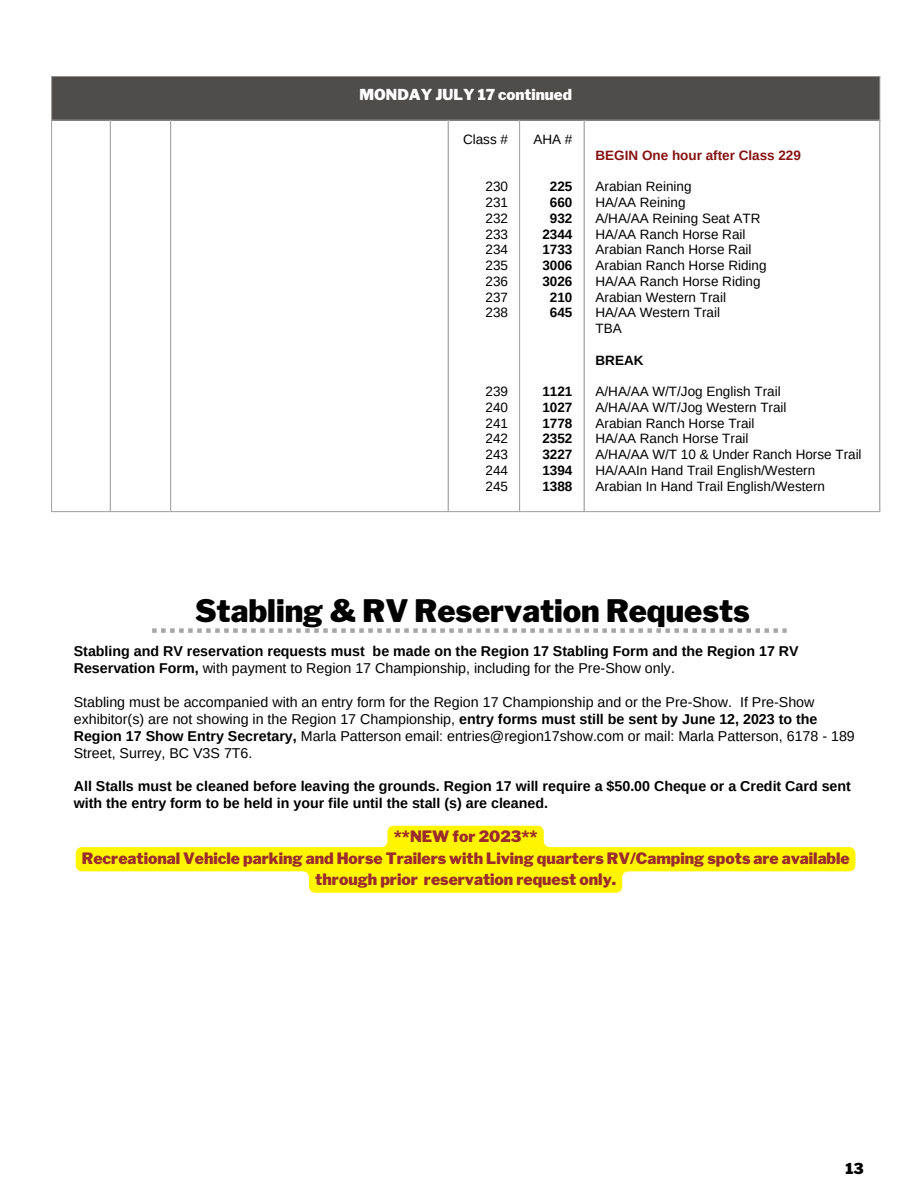
<style>
.page{position:relative;width:918px;height:1188px;background:#fff}
.page>*{position:absolute;margin:0;border:0;box-sizing:border-box;transform-origin:0 0}
.t1{font:900 30.75px "Libre Franklin";color:#000}
.t2{font:900 15.6px/21.3px "Libre Franklin";color:#9a2c2f;text-align:center}
.t3{font:900 15px "Libre Franklin";color:#fff}
.t4{font:900 15px "Libre Franklin";color:#000}
.t5{font:700 14.25px/16.8px "Arimo";color:#000}
.t6{font:14.25px/16.8px "Arimo";color:#000}
.t7{font:13.5px "Arimo";color:#000}
.t8{font:700 13.5px "Arimo";color:#000}
.t9{font:700 13.5px "Arimo";color:#861212}
.s1{font-weight:400}
.s2{font-weight:700}
</style>
<div class="page">
<div style="left:51px;top:76px;width:829px;height:44px;background:#4f4c4c"></div>
<hr style="left:51px;top:77px;width:1px;height:434px;background:#a6a6a6">
<hr style="left:110px;top:120px;width:1px;height:391px;background:#a6a6a6">
<hr style="left:170px;top:120px;width:1px;height:391px;background:#a6a6a6">
<hr style="left:448px;top:120px;width:1px;height:391px;background:#a6a6a6">
<hr style="left:519px;top:120px;width:1px;height:391px;background:#a6a6a6">
<hr style="left:584px;top:120px;width:1px;height:391px;background:#a6a6a6">
<hr style="left:880px;top:77px;width:1px;height:434px;background:#a6a6a6">
<hr style="left:51px;top:76px;width:829px;height:1px;background:#a6a6a6">
<hr style="left:51px;top:120px;width:829px;height:1px;background:#a6a6a6">
<hr style="left:51px;top:511px;width:829px;height:1px;background:#a6a6a6">
<svg style="left:152px;top:628px;width:635px;height:5px"></svg>
<svg style="left:76px;top:826px;width:779px;height:67px;fill:#fff500"></svg>
<p class="t3" style="left:360px;top:86px;width:214px">MONDAY JULY 17 continued</p>
<p class="t7" style="left:463px;top:132px;width:46px">Class #</p>
<p class="t7" style="left:486px;top:179px;width:24px">230</p>
<p class="t7" style="left:486px;top:195px;width:24px">231</p>
<p class="t7" style="left:486px;top:211px;width:24px">232</p>
<p class="t7" style="left:486px;top:226px;width:24px">233</p>
<p class="t7" style="left:486px;top:242px;width:24px">234</p>
<p class="t7" style="left:486px;top:258px;width:24px">235</p>
<p class="t7" style="left:486px;top:274px;width:24px">236</p>
<p class="t7" style="left:486px;top:289px;width:24px">237</p>
<p class="t7" style="left:486px;top:305px;width:24px">238</p>
<p class="t7" style="left:533px;top:132px;width:40px">AHA #</p>
<p class="t8" style="left:550px;top:179px;width:24px">225</p>
<p class="t8" style="left:550px;top:195px;width:24px">660</p>
<p class="t8" style="left:550px;top:211px;width:24px">932</p>
<p class="t8" style="left:542px;top:226px;width:32px">2344</p>
<p class="t8" style="left:542px;top:242px;width:32px">1733</p>
<p class="t8" style="left:542px;top:258px;width:32px">3006</p>
<p class="t8" style="left:542px;top:274px;width:32px">3026</p>
<p class="t8" style="left:550px;top:289px;width:24px">210</p>
<p class="t8" style="left:550px;top:305px;width:24px">645</p>
<p class="t7" style="left:486px;top:384px;width:24px">239</p>
<p class="t7" style="left:486px;top:400px;width:24px">240</p>
<p class="t7" style="left:486px;top:415px;width:24px">241</p>
<p class="t7" style="left:486px;top:431px;width:24px">242</p>
<p class="t7" style="left:486px;top:447px;width:24px">243</p>
<p class="t7" style="left:486px;top:463px;width:24px">244</p>
<p class="t7" style="left:486px;top:478px;width:24px">245</p>
<p class="t8" style="left:542px;top:384px;width:32px">1121</p>
<p class="t8" style="left:542px;top:400px;width:32px">1027</p>
<p class="t8" style="left:542px;top:415px;width:32px">1778</p>
<p class="t8" style="left:542px;top:431px;width:32px">2352</p>
<p class="t8" style="left:542px;top:447px;width:32px">3227</p>
<p class="t8" style="left:542px;top:463px;width:32px">1394</p>
<p class="t8" style="left:542px;top:478px;width:32px">1388</p>
<p class="t9" style="left:596px;top:148px;width:207px">BEGIN One hour after Class 229</p>
<p class="t7" style="left:596px;top:179px;width:98px">Arabian Reining</p>
<p class="t7" style="left:596px;top:195px;width:92px">HA/AA Reining</p>
<p class="t7" style="left:596px;top:211px;width:166px">A/HA/AA Reining Seat ATR</p>
<p class="t7" style="left:596px;top:226px;width:151px">HA/AA Ranch Horse Rail</p>
<p class="t7" style="left:596px;top:242px;width:157px">Arabian Ranch Horse Rail</p>
<p class="t7" style="left:596px;top:258px;width:173px">Arabian Ranch Horse Riding</p>
<p class="t7" style="left:596px;top:274px;width:166px">HA/AA Ranch Horse Riding</p>
<p class="t7" style="left:596px;top:289px;width:132px">Arabian Western Trail</p>
<p class="t7" style="left:596px;top:305px;width:126px">HA/AA Western Trail</p>
<p class="t7" style="left:596px;top:321px;width:28px">TBA</p>
<p class="t8" style="left:596px;top:352px;width:49px">BREAK</p>
<p class="t7" style="left:596px;top:384px;width:187px">A/HA/AA W/T/Jog English Trail</p>
<p class="t7" style="left:596px;top:400px;width:193px">A/HA/AA W/T/Jog Western Trail</p>
<p class="t7" style="left:596px;top:415px;width:160px">Arabian Ranch Horse Trail</p>
<p class="t7" style="left:596px;top:431px;width:154px">HA/AA Ranch Horse Trail</p>
<p class="t7" style="left:596px;top:447px;width:268px">A/HA/AA W/T 10 &amp; Under Ranch Horse Trail</p>
<p class="t7" style="left:596px;top:463px;width:221px">HA/AAIn Hand Trail English/Western</p>
<p class="t7" style="left:596px;top:478px;width:231px">Arabian In Hand Trail English/Western</p>
<p class="t1" style="left:195px;top:593px;width:556px">Stabling &amp; RV Reservation Requests</p>
<p class="t5" style="left:74px;top:643px;width:726px">Stabling and RV reservation requests must be made on the Region 17 Stabling Form and the Region 17 RV<br>Reservation Form, <span class="s1">with payment to Region 17 Championship, including for the Pre-Show only.</span></p>
<p class="t6" style="left:74px;top:694px;width:783px">Stabling must be accompanied with an entry form for the Region 17 Championship and or the Pre-Show. If Pre-Show exhibitor(s) are not showing in the Region 17 Championship, <span class="s2">entry forms must still be sent by June 12, 2023 to the Region 17 Show Entry Secretary,</span> Marla Patterson email: entries@region17show.com or mail: Marla Patterson, 6178 - 189<br>Street, Surrey, BC V3S 7T6.</p>
<p class="t5" style="left:74px;top:778px;width:779px">All Stalls must be cleaned before leaving the grounds. Region 17 will require a $50.00 Cheque or a Credit Card sent with the entry form to be held in your file until the stall (s) are cleaned.</p>
<p class="t2" style="left:394px;top:826px;width:145px">**NEW for 2023**</p>
<p class="t2" style="left:82px;top:847px;width:769px">Recreational Vehicle parking and Horse Trailers with Living quarters RV/Camping spots are available through prior reservation request only.</p>
<p class="t4" style="left:846px;top:1160px;width:20px">13</p>
</div>
